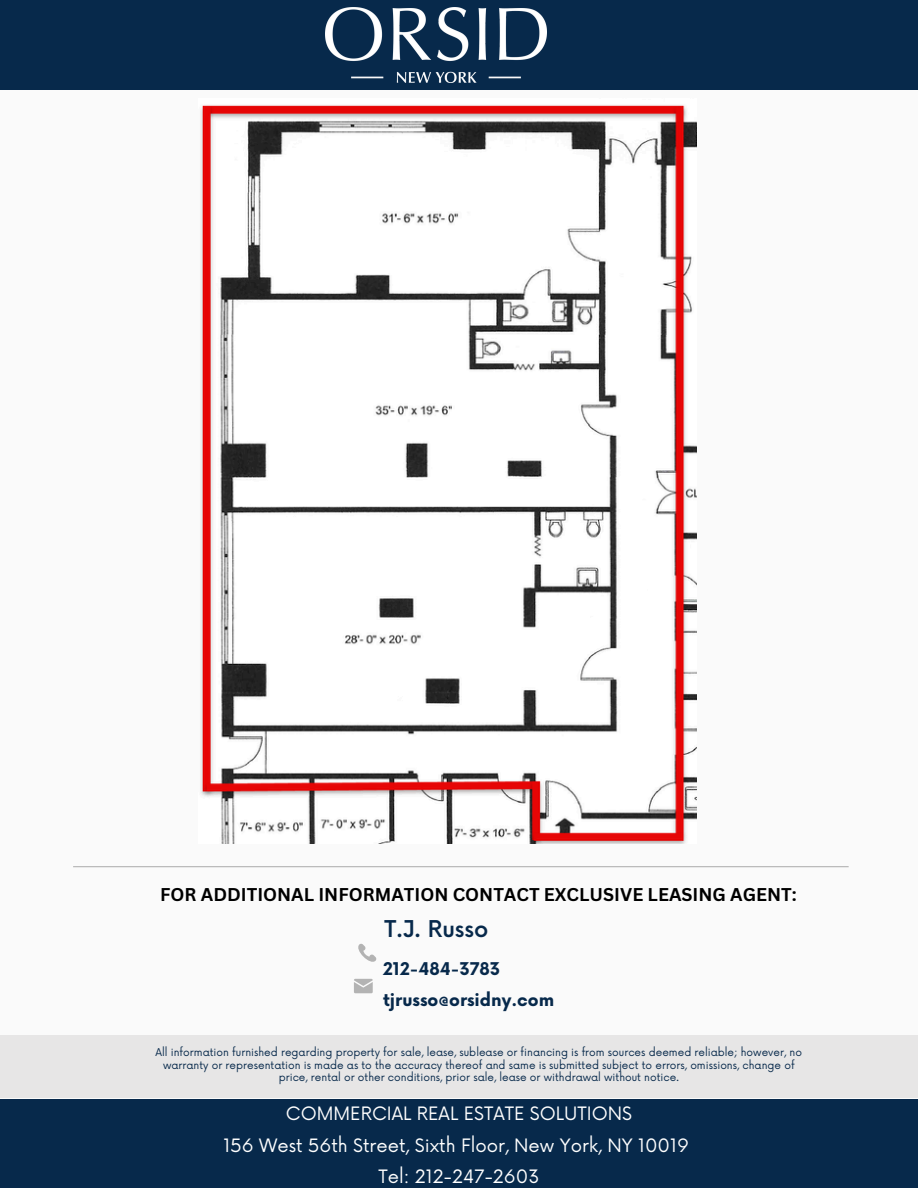
<style>
.page{position:relative;width:918px;height:1188px;background:#fafafa}
.page>*{position:absolute;margin:0;border:0;box-sizing:border-box;transform-origin:0 0}
.t1{font:500 22.5px "Now";color:#07294b}
.t2{font:18px/31.5px "Now";color:#fff;text-align:center}
.t3{font:700 18px "Canva Sans";color:#000}
.t4{font:700 17.1px "Now";color:#07294b}
.t5{font:10.5px/12.3px "Now";color:#07294b;text-align:center}
</style>
<div class="page">
<div style="left:0;top:0;width:918px;height:90px;background:#07294b"></div>
<div style="left:0;top:1099px;width:918px;height:89px;background:#07294b"></div>
<svg style="left:358px;top:944px;width:18px;height:18px"></svg>
<svg style="left:354px;top:979px;width:19px;height:14px"></svg>
<img style="left:326px;top:8px;width:220px;height:75px">
<div style="left:0;top:1035px;width:918px;height:62px;background:#e7e6e6"></div>
<hr style="left:73px;top:866px;width:776px;height:1px;background:#b3b3b3">
<img style="left:201px;top:105px;width:496px;height:739px">
<h3 class="t3" style="left:160px;top:882px;width:638px">FOR ADDITIONAL INFORMATION CONTACT EXCLUSIVE LEASING AGENT:</h3>
<h2 class="t1" style="left:385px;top:917px;width:105px">T.J. Russo</h2>
<p class="t4" style="left:383px;top:960px;width:119px">212-484-3783</p>
<h3 class="t4" style="left:383px;top:991px;width:173px">tjrusso@orsidny.com</h3>
<p class="t5" style="left:156px;top:1047px;width:648px">All information furnished regarding property for sale, lease, sublease or financing is from sources deemed reliable; however, no warranty or representation is made as to the accuracy thereof and same is submitted subject to errors, omissions, change of price, rental or other conditions, prior sale, lease or withdrawal without notice.</p>
<h1 class="t2" style="left:224px;top:1099px;width:467px">COMMERCIAL REAL ESTATE SOLUTIONS<br>156 West 56th Street, Sixth Floor, New York, NY 10019<br>Tel: 212-247-2603</h1>
</div>
